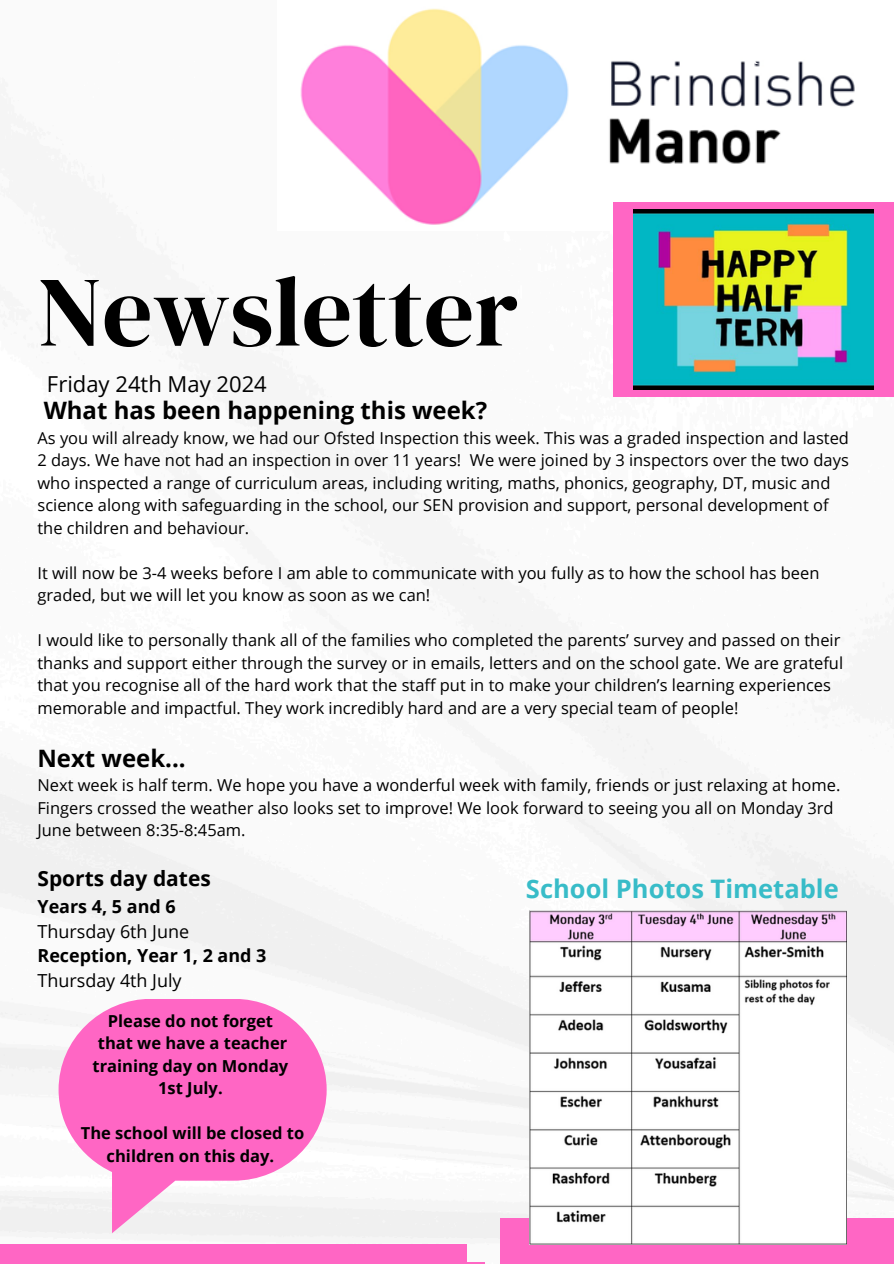
<style>
.page{position:relative;width:894px;height:1264px;background:#fff}
.page>*{position:absolute;margin:0;border:0;box-sizing:border-box;transform-origin:0 0}
.t1{font:99.3px "DM Serif Display";color:#000}
.t2{font:700 25.5px "Open Sans";color:#38bcc8}
.t3{font:700 24px "Open Sans";color:#000}
.t4{font:22.05px "Open Sans";color:#000}
.t5{font:700 21px "Open Sans";color:#000}
.t6{font:700 18px "Open Sans";color:#000}
.t7{font:18px "Open Sans";color:#000}
.t8{font:16.5px/22.5px "Open Sans";color:#000}
.t9{font:700 16.5px/22.5px "Open Sans";color:#000;text-align:center}
</style>
<div class="page">
<img style="left:0;top:396px;width:893px;height:843px">
<div style="left:0;top:1244px;width:467px;height:19px;background:#ff66c4"></div>
<div style="left:499px;top:1218px;width:394px;height:45px;background:#ff66c4"></div>
<img style="left:300px;top:8px;width:555px;height:217px">
<hr style="left:0;top:1262px;width:485px;height:1px;background:#ff66c4">
<div style="left:613px;top:202px;width:280px;height:194px;background:#ff66c4"></div>
<img style="left:633px;top:209px;width:239px;height:180px">
<img style="left:529px;top:910px;width:316px;height:334px">
<svg style="left:59px;top:998px;width:267px;height:182px;fill:#ff66c4"></svg>
<p class="t1" style="left:37px;top:242px;width:482px">Newsletter</p>
<p class="t4" style="left:47px;top:368px;width:221px">Friday 24th May 2024</p>
<h2 class="t3" style="left:44px;top:393px;width:445px">What has been happening this week?</h2>
<p class="t8" style="left:37px;top:426px;width:812px">As you will already know, we had our Ofsted Inspection this week. This was a graded inspection and lasted 2 days. We have not had an inspection in over 11 years! We were joined by 3 inspectors over the two days who inspected a range of curriculum areas, including writing, maths, phonics, geography, DT, music and science along with safeguarding in the school, our SEN provision and support, personal development of the children and behaviour.</p>
<p class="t8" style="left:37px;top:561px;width:783px">It will now be 3-4 weeks before I am able to communicate with you fully as to how the school has been graded, but we will let you know as soon as we can!</p>
<h1 class="t8" style="left:37px;top:628px;width:807px">I would like to personally thank all of the families who completed the parents’ survey and passed on their thanks and support either through the survey or in emails, letters and on the school gate. We are grateful that you recognise all of the hard work that the staff put in to make your children’s learning experiences memorable and impactful. They work incredibly hard and are a very special team of people!</h1>
<h4 class="t3" style="left:37px;top:741px;width:150px">Next week...</h4>
<p class="t8" style="left:37px;top:773px;width:804px">Next week is half term. We hope you have a wonderful week with family, friends or just relaxing at home.<br>Fingers crossed the weather also looks set to improve! We look forward to seeing you all on Monday 3rd<br>June between 8:35-8:45am.</p>
<p class="t5" style="left:37px;top:863px;width:175px">Sports day dates</p>
<p class="t6" style="left:37px;top:893px;width:140px">Years 4, 5 and 6</p>
<p class="t7" style="left:37px;top:918px;width:153px">Thursday 6th June</p>
<p class="t6" style="left:37px;top:943px;width:230px">Reception, Year 1, 2 and 3</p>
<p class="t7" style="left:37px;top:968px;width:146px">Thursday 4th July</p>
<p class="t2" style="left:526px;top:871px;width:314px">School Photos Timetable</p>
<h3 class="t9" style="left:92px;top:1009px;width:197px">Please do not forget that we have a teacher training day on Monday<br>1st July.</h3>
<p class="t9" style="left:81px;top:1121px;width:225px">The school will be closed to children on this day.</p>
</div>
